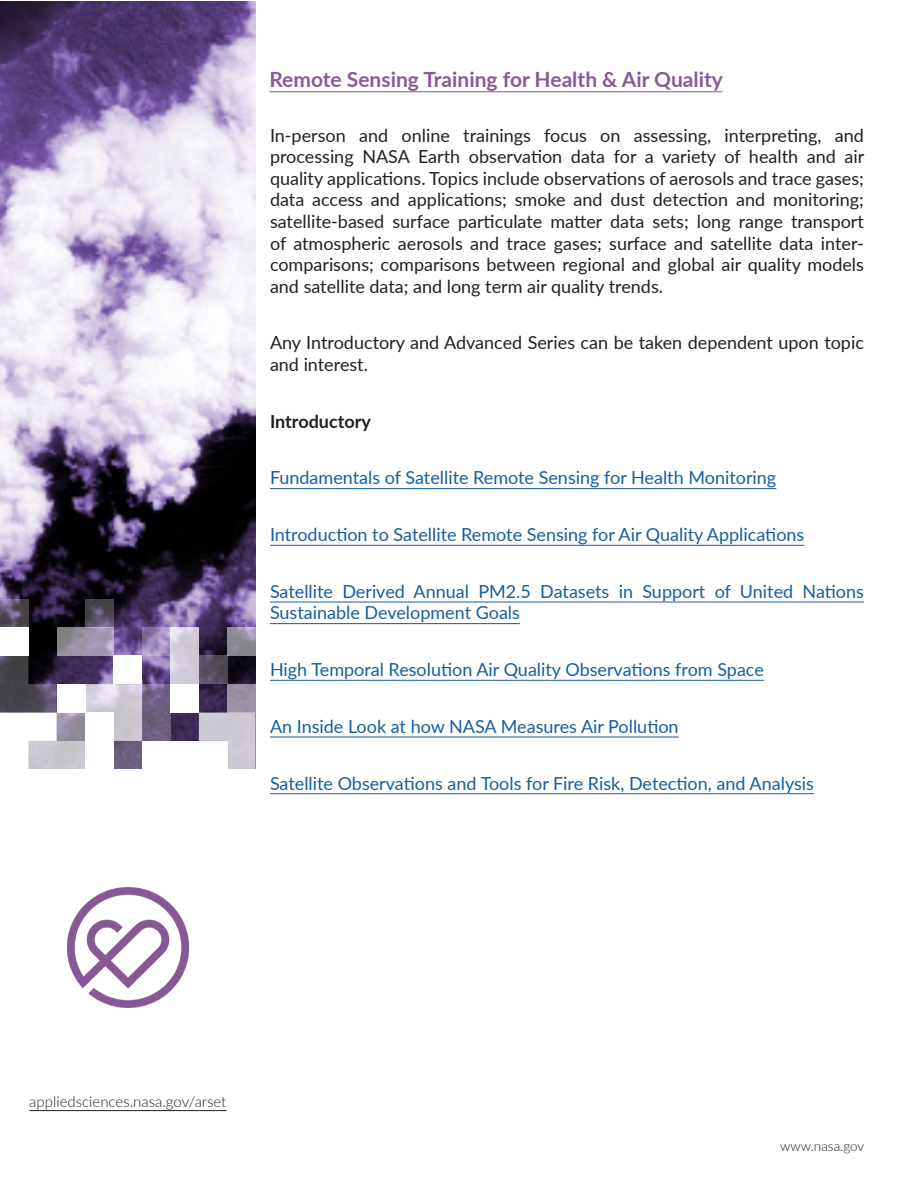
<style>
.page{position:relative;width:918px;height:1188px;background:#fff}
.page>*{position:absolute;margin:0;border:0;box-sizing:border-box;transform-origin:0 0}
.t1{font:700 21px "Lato";color:#885b98}
.t2{font:18px/21.6px "Lato";color:#231f20;text-align:justify}
.t3{font:18px/21.6px "Lato";color:#175d9e}
.t4{font:700 18px "Lato";color:#231f20}
.t5{font:300 15px "Lato";color:#231f20}
.t6{font:300 13.5px "Lato";color:#231f20}
</style>
<div class="page">
<img style="left:0;top:1px;width:256px;height:740px">
<hr style="left:269px;top:91px;width:454px;height:1px;background:#885b98">
<hr style="left:270px;top:488px;width:506px;height:1px;background:#175d9e">
<hr style="left:270px;top:545px;width:534px;height:1px;background:#175d9e">
<hr style="left:270px;top:602px;width:594px;height:1px;background:#175d9e">
<hr style="left:270px;top:623px;width:250px;height:1px;background:#175d9e">
<hr style="left:270px;top:680px;width:494px;height:1px;background:#175d9e">
<hr style="left:270px;top:737px;width:409px;height:1px;background:#175d9e">
<hr style="left:270px;top:793px;width:544px;height:1px;background:#175d9e">
<hr style="left:29px;top:1110px;width:197px;height:1px;background:#231f20">
<img style="left:66px;top:887px;width:124px;height:121px">
<div style="left:28px;top:741px;width:57px;height:28px;background:#c7c4cb"></div>
<div style="left:114px;top:741px;width:28px;height:28px;background:linear-gradient(to bottom,#675c78,#6d6182)"></div>
<svg style="left:142px;top:684px;width:28px;height:57px;background:#6e6183"></svg>
<svg style="left:199px;top:713px;width:57px;height:56px"></svg>
<div style="left:113px;top:656px;width:29px;height:28px;background:#fff"></div>
<svg style="left:57px;top:713px;width:28px;height:28px"></svg>
<div style="left:57px;top:684px;width:28px;height:29px;background:#fff"></div>
<svg style="left:0;top:656px;width:57px;height:113px"></svg>
<div style="left:0;top:627px;width:28px;height:29px;background:#fff"></div>
<div style="left:170px;top:684px;width:29px;height:29px;background:#fff"></div>
<div style="left:227px;top:684px;width:29px;height:29px;background:#9a92a6"></div>
<svg style="left:199px;top:656px;width:28px;height:28px"></svg>
<svg style="left:142px;top:627px;width:28px;height:29px"></svg>
<svg style="left:85px;top:684px;width:57px;height:57px"></svg>
<svg style="left:170px;top:627px;width:29px;height:57px;background:#d4cfdb"></svg>
<svg style="left:227px;top:627px;width:29px;height:29px"></svg>
<svg style="left:57px;top:627px;width:57px;height:29px;background:#9a93a6"></svg>
<svg style="left:0;top:599px;width:28px;height:28px"></svg>
<svg style="left:85px;top:599px;width:29px;height:28px"></svg>
<p class="t1" style="left:269px;top:64px;width:455px">Remote Sensing Training for Health &amp; Air Quality</p>
<p class="t2" style="left:270px;top:123px;width:596px">In-person and online trainings focus on assessing, interpreting, and processing NASA Earth observation data for a variety of health and air quality applications. Topics include observations of aerosols and trace gases; data access and applications; smoke and dust detection and monitoring; satellite-based surface particulate matter data sets; long range transport of atmospheric aerosols and trace gases; surface and satellite data inter&shy;comparisons; comparisons between regional and global air quality models and satellite data; and long term air quality trends.</p>
<p class="t2" style="left:270px;top:331px;width:595px">Any Introductory and Advanced Series can be taken dependent upon topic and interest.</p>
<p class="t4" style="left:270px;top:408px;width:102px">Introductory</p>
<p class="t3" style="left:270px;top:466px;width:508px">Fundamentals of Satellite Remote Sensing for Health Monitoring</p>
<p class="t3" style="left:270px;top:523px;width:536px">Introduction to Satellite Remote Sensing for Air Quality Applications</p>
<p class="t3" style="left:270px;top:580px;width:595px">Satellite Derived Annual PM2.5 Datasets in Support of United Nations<br>Sustainable Development Goals</p>
<p class="t3" style="left:270px;top:658px;width:495px">High Temporal Resolution Air Quality Observations from Space</p>
<p class="t3" style="left:270px;top:715px;width:410px">An Inside Look at how NASA Measures Air Pollution</p>
<p class="t3" style="left:270px;top:771px;width:546px">Satellite Observations and Tools for Fire Risk, Detection, and Analysis</p>
<p class="t5" style="left:29px;top:1091px;width:199px">appliedsciences.nasa.gov/arset</p>
<p class="t6" style="left:780px;top:1137px;width:86px">www.nasa.gov</p>
</div>
